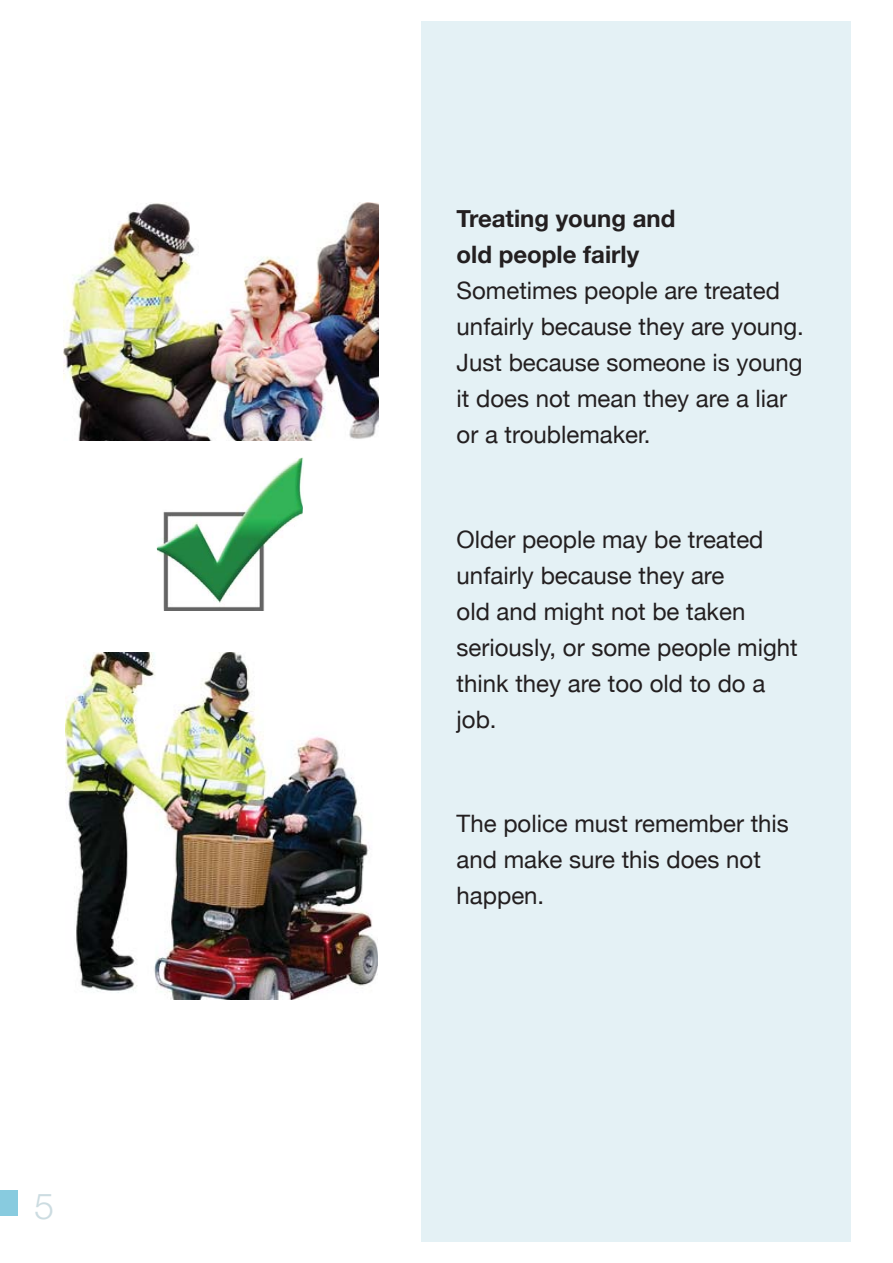
<style>
.page{position:relative;width:893px;height:1263px;background:#fff}
.page>*{position:absolute;margin:0;border:0;box-sizing:border-box;transform-origin:0 0}
.t1{font:300 36px "Helvetica Neue LT";color:#ccdce1}
.t2{font:24px/36px "Helvetica Neue";color:#231f20}
.t3{font:700 24px/36px "Helvetica Neue";color:#231f20}
</style>
<div class="page">
<div style="left:421px;top:21px;width:429px;height:1221px;background:#e4f1f5"></div>
<img style="left:65px;top:653px;width:312px;height:347px">
<img style="left:64px;top:203px;width:314px;height:238px">
<img style="left:156px;top:458px;width:147px;height:153px">
<div style="left:0;top:1191px;width:17px;height:25px;background:#88cbdf"></div>
<h1 class="t1" style="left:34px;top:1193px;width:22px">5</h1>
<p class="t3" style="left:456px;top:200px;width:220px">Treating young and old people fairly</p>
<p class="t2" style="left:456px;top:273px;width:349px">Sometimes people are treated unfairly because they are young.<br>Just because someone is young it does not mean they are a liar or a troublemaker.</p>
<p class="t2" style="left:456px;top:521px;width:342px">Older people may be treated unfairly because they are<br>old and might not be taken seriously, or some people might think they are too old to do a job.</p>
<p class="t2" style="left:456px;top:805px;width:334px">The police must remember this and make sure this does not happen.</p>
</div>
